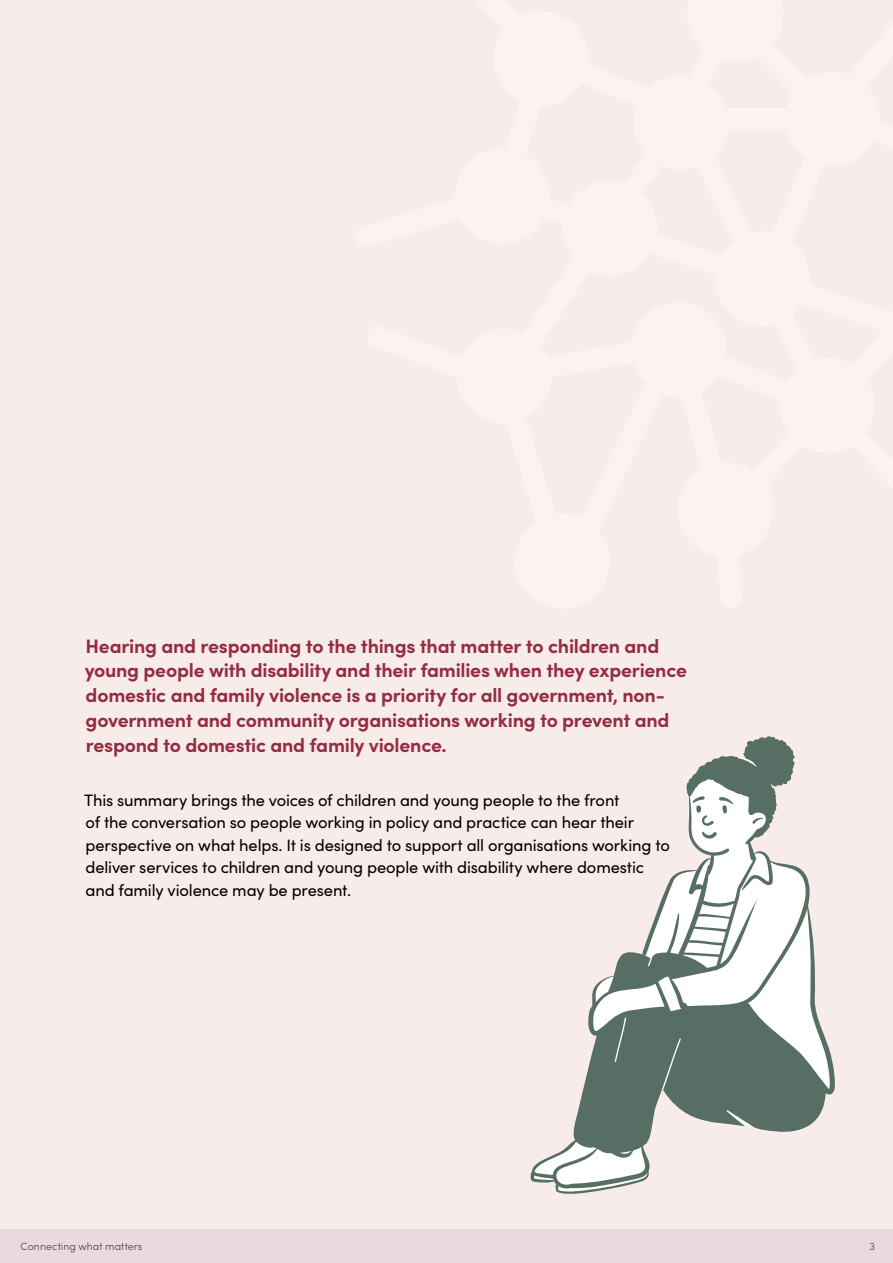
<style>
.page{position:relative;width:893px;height:1263px;background:#f8ecea}
.page>*{position:absolute;margin:0;border:0;box-sizing:border-box;transform-origin:0 0}
.Body_paragraph{font:700 19.5px/24.8px "Sofia Pro";letter-spacing:-.01em;color:#952d42}
.Body_paragraph-2{font:16.5px/22.5px "Sofia Pro";letter-spacing:-.01em;color:#000}
.t1{font:300 10.5px "Sofia Pro";letter-spacing:.01em;color:#414042}
</style>
<div class="page">
<div style="left:0;top:1229px;width:893px;height:34px;background:#ecd9dd"></div>
<svg style="left:530px;top:856px;width:305px;height:338px"></svg>
<svg style="left:686px;top:736px;width:109px;height:120px"></svg>
<p class="Body_paragraph" style="left:85px;top:632px;width:604px">Hearing and responding to the things that matter to children and young people with disability and their families when they experience domestic and family violence is a priority for all government, non&shy;government and community organisations working to prevent and respond to domestic and family violence.</p>
<p class="Body_paragraph-2" style="left:84px;top:788px;width:587px">This summary brings the voices of children and young people to the front<br>of the conversation so people working in policy and practice can hear their perspective on what helps. It is designed to support all organisations working to deliver services to children and young people with disability where domestic and family violence may be present.</p>
<p class="t1" style="left:21px;top:1238px;width:123px">Connecting what matters</p>
<p class="t1" style="left:870px;top:1238px;width:7px">3</p>
</div>
